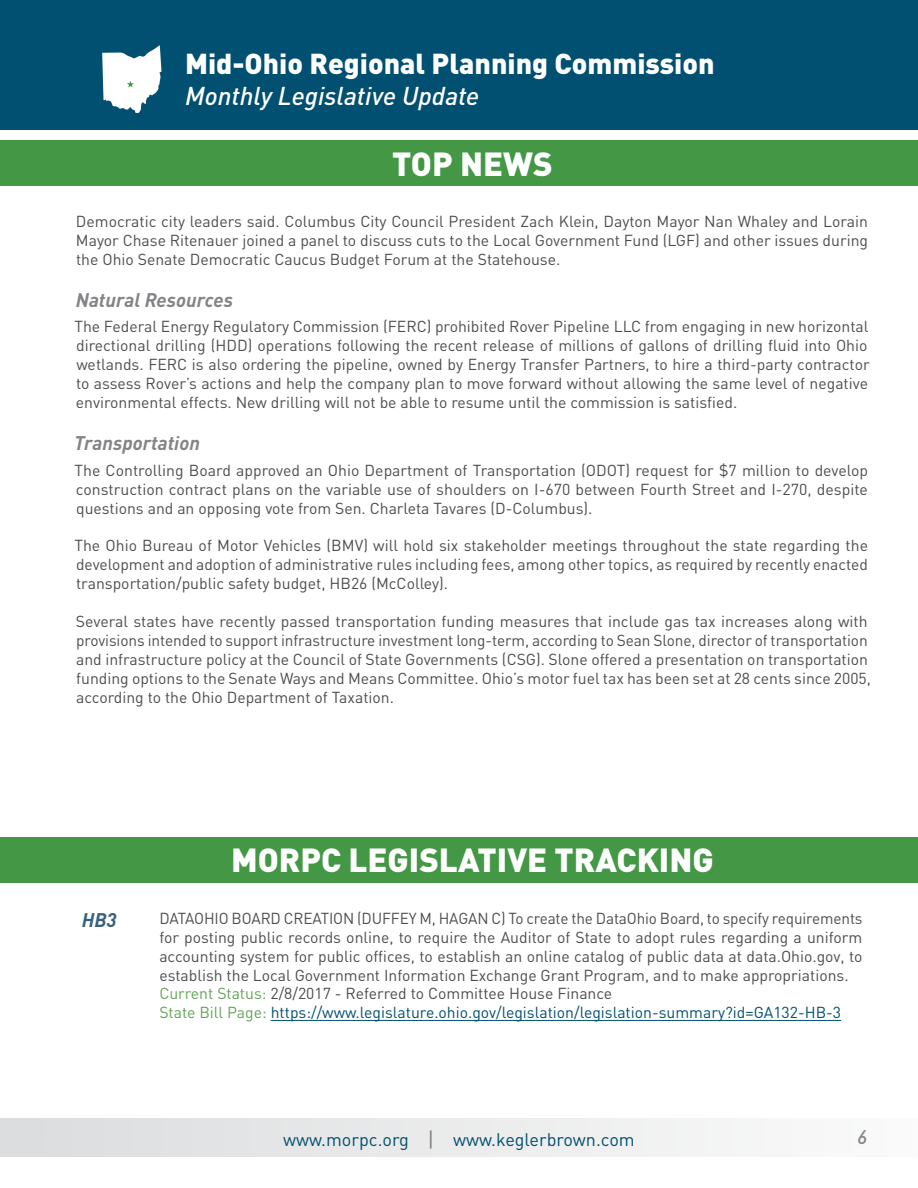
<style>
.page{position:relative;width:918px;height:1188px;background:#fff}
.page>*{position:absolute;margin:0;border:0;box-sizing:border-box;transform-origin:0 0}
.t1{font:900 33px "DIN Pro";color:#fff}
.t2{font:900 28.5px "DIN Pro";color:#fff}
.t3{font:italic 500 25.5px "DIN Pro";color:#fff}
.t4{font:italic 700 19.5px "DIN Pro";color:#848488}
.t5{font:italic 700 19.5px "DIN Pro";color:#38607f}
.t6{font:italic 500 19.5px "DIN Pro";color:#848488}
.t7{font:18px "DIN Pro";color:#025071}
.t8{font:15.75px/18.9px "DIN Pro";color:#4d4d4f}
.s1{color:#64a257}
.s2{color:#025071}
.s3{font-size:21px;color:#7c7c81}
</style>
<div class="page">
<div style="left:0;top:1118px;width:918px;height:38px;background:linear-gradient(to right,#dbdcdd,#fafbfb)"></div>
<div style="left:0;top:0;width:918px;height:130px;background:#025071"></div>
<svg style="left:97px;top:37px;width:67px;height:79px"></svg>
<hr style="left:271px;top:1020px;width:570px;height:1px;background:#025071">
<div style="left:0;top:837px;width:918px;height:46px;background:#449845"></div>
<div style="left:0;top:140px;width:918px;height:46px;background:#449845"></div>
<h2 class="t2" style="left:185px;top:45px;width:531px">Mid-Ohio Regional Planning Commission</h2>
<h3 class="t3" style="left:185px;top:75px;width:296px">Monthly Legislative Update</h3>
<h1 class="t1" style="left:392px;top:141px;width:162px">TOP NEWS</h1>
<p class="t8" style="left:76px;top:211px;width:794px;text-align:justify">Democratic city leaders said. Columbus City Council President Zach Klein, Dayton Mayor Nan Whaley and Lorain Mayor Chase Ritenauer joined a panel to discuss cuts to the Local Government Fund (LGF) and other issues during the Ohio Senate Democratic Caucus Budget Forum at the Statehouse.</p>
<p class="t4" style="left:76px;top:284px;width:159px">Natural Resources</p>
<p class="t8" style="left:74px;top:317px;width:797px">The Federal Energy Regulatory Commission (FERC) prohibited Rover Pipeline LLC from engaging in new horizontal directional drilling (HDD) operations following the recent release of millions of gallons of drilling fluid into Ohio wetlands. FERC is also ordering the pipeline, owned by Energy Transfer Partners, to hire a third-party contractor to assess Rover’s actions and help the company plan to move forward without allowing the same level of negative environmental effects. New drilling will not be able to resume until the commission is satisfied.</p>
<p class="t4" style="left:74px;top:427px;width:127px">Transportation</p>
<p class="t8" style="left:74px;top:460px;width:795px;text-align:justify">The Controlling Board approved an Ohio Department of Transportation (ODOT) request for $7 million to develop construction contract plans on the variable use of shoulders on I-670 between Fourth Street and I-270, despite questions and an opposing vote from Sen. Charleta Tavares (D-Columbus).</p>
<p class="t8" style="left:74px;top:536px;width:795px;text-align:justify">The Ohio Bureau of Motor Vehicles (BMV) will hold six stakeholder meetings throughout the state regarding the development and adoption of administrative rules including fees, among other topics, as required by recently enacted transportation/public safety budget, HB26 (McColley).</p>
<p class="t8" style="left:76px;top:611px;width:797px">Several states have recently passed transportation funding measures that include gas tax increases along with provisions intended to support infrastructure investment long-term, according to Sean Slone, director of transportation and infrastructure policy at the Council of State Governments (CSG). Slone offered a presentation on transportation funding options to the Senate Ways and Means Committee. Ohio’s motor fuel tax has been set at 28 cents since 2005, according to the Ohio Department of Taxation.</p>
<h1 class="t1" style="left:231px;top:838px;width:484px">MORPC LEGISLATIVE TRACKING</h1>
<p class="t5" style="left:82px;top:904px;width:36px">HB3</p>
<p class="t8" style="left:159px;top:908px;width:705px">DATAOHIO BOARD CREATION (DUFFEY M, HAGAN C) To create the DataOhio Board, to specify requirements for posting public records online, to require the Auditor of State to adopt rules regarding a uniform accounting system for public offices, to establish an online catalog of public data at data.Ohio.gov, to establish the Local Government Information Exchange Grant Program, and to make appropriations.<br><span class="s1">Current Status:</span> 2/8/2017 - Referred to Committee House Finance<br><span class="s1">State Bill Page:</span> <span class="s2">https://www.legislature.ohio.gov/legislation/legislation-summary?id=GA132-HB-3</span></p>
<p class="t7" style="left:283px;top:1127px;width:353px">www.morpc.org <span class="s3">|</span> www.keglerbrown.com</p>
<p class="t6" style="left:858px;top:1122px;width:11px">6</p>
</div>
